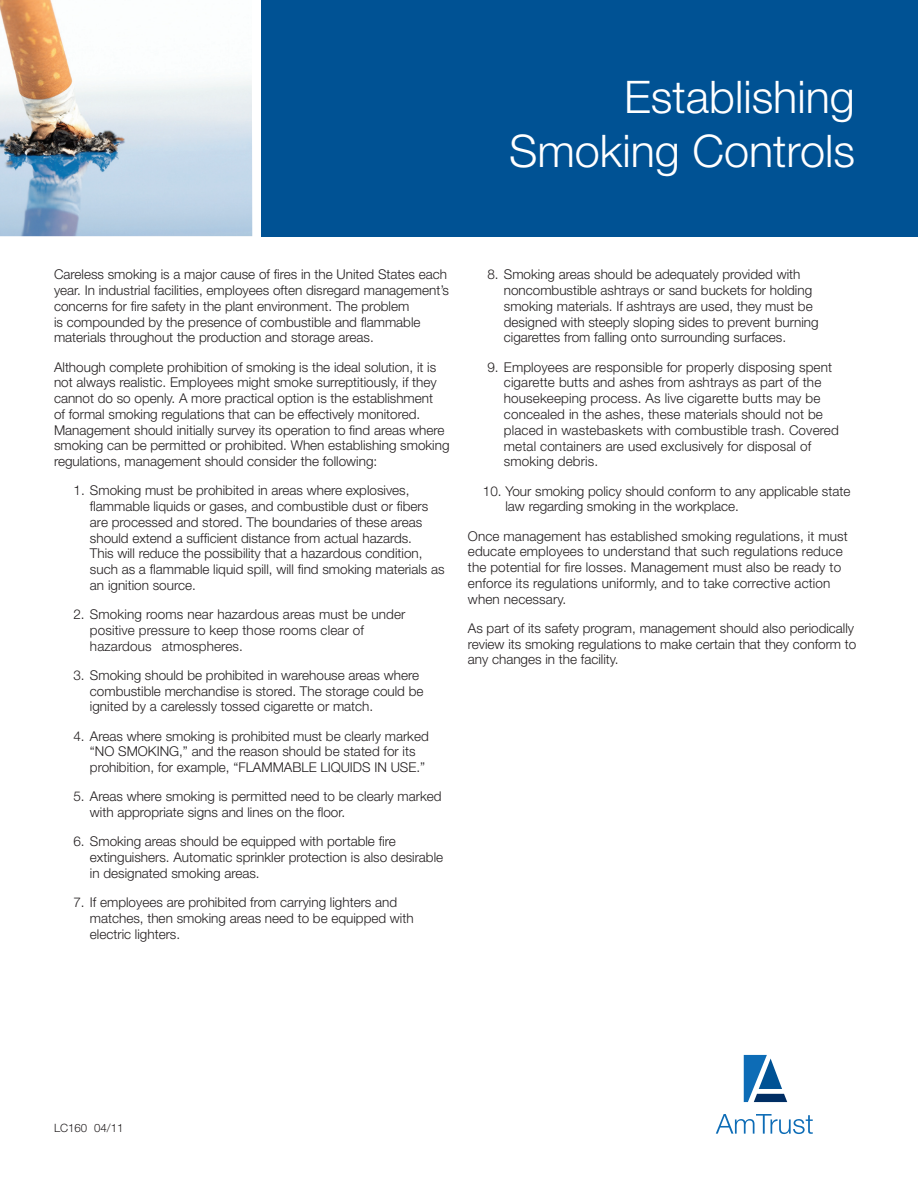
<style>
.page{position:relative;width:918px;height:1188px;background:#fff}
.page>*{position:absolute;margin:0;border:0;box-sizing:border-box;transform-origin:0 0}
.t1{font:300 45px/54px "Helvetica Neue";color:#fff;text-align:right}
.t2{font:300 13.5px/15.8px "Helvetica Neue";color:#231f20}
.t3{font:300 11.55px "Helvetica Neue";color:#231f20}
.t4{font:300 11.4px "Helvetica Neue";color:#231f20}
</style>
<div class="page">
<svg style="left:716px;top:1114px;width:97px;height:20px"></svg>
<svg style="left:744px;top:1055px;width:43px;height:47px"></svg>
<img style="left:0;top:0;width:252px;height:236px">
<div style="left:262px;top:0;width:656px;height:236px;background:#005294"></div>
<h1 class="t1" style="left:509px;top:69px;width:347px">Establishing<br>Smoking Controls</h1>
<p class="t2" style="left:54px;top:266px;width:397px">Careless smoking is a major cause of fires in the United States each year. In industrial facilities, employees often disregard management’s concerns for fire safety in the plant environment. The problem<br>is compounded by the presence of combustible and flammable materials throughout the production and storage areas.</p>
<p class="t2" style="left:54px;top:359px;width:397px">Although complete prohibition of smoking is the ideal solution, it is not always realistic. Employees might smoke surreptitiously, if they cannot do so openly. A more practical option is the establishment<br>of formal smoking regulations that can be effectively monitored.<br>Management should initially survey its operation to find areas where smoking can be permitted or prohibited. When establishing smoking regulations, management should consider the following:</p>
<p class="t2" style="left:90px;top:482px;width:356px;text-indent:-16px">1. Smoking must be prohibited in areas where explosives, flammable liquids or gases, and combustible dust or fibers are processed and stored. The boundaries of these areas should extend a sufficient distance from actual hazards.<br>This will reduce the possibility that a hazardous condition, such as a flammable liquid spill, will find smoking materials as an ignition source.</p>
<p class="t2" style="left:90px;top:606px;width:317px;text-indent:-16px">2. Smoking rooms near hazardous areas must be under positive pressure to keep those rooms clear of hazardous atmospheres.</p>
<p class="t2" style="left:90px;top:667px;width:335px;text-indent:-16px">3. Smoking should be prohibited in warehouse areas where combustible merchandise is stored. The storage could be ignited by a carelessly tossed cigarette or match.</p>
<p class="t2" style="left:90px;top:728px;width:340px;text-indent:-16px">4. Areas where smoking is prohibited must be clearly marked “NO SMOKING,” and the reason should be stated for its prohibition, for example, “FLAMMABLE LIQUIDS IN USE.”</p>
<p class="t2" style="left:90px;top:788px;width:353px;text-indent:-16px">5. Areas where smoking is permitted need to be clearly marked with appropriate signs and lines on the floor.</p>
<p class="t2" style="left:90px;top:833px;width:355px;text-indent:-16px">6. Smoking areas should be equipped with portable fire extinguishers. Automatic sprinkler protection is also desirable in designated smoking areas.</p>
<p class="t2" style="left:90px;top:894px;width:325px;text-indent:-16px">7. If employees are prohibited from carrying lighters and matches, then smoking areas need to be equipped with electric lighters.</p>
<p class="t2" style="left:504px;top:266px;width:316px;text-indent:-16px">8. Smoking areas should be adequately provided with noncombustible ashtrays or sand buckets for holding smoking materials. If ashtrays are used, they must be designed with steeply sloping sides to prevent burning cigarettes from falling onto surrounding surfaces.</p>
<p class="t2" style="left:504px;top:359px;width:336px;text-indent:-16px">9. Employees are responsible for properly disposing spent cigarette butts and ashes from ashtrays as part of the housekeeping process. As live cigarette butts may be concealed in the ashes, these materials should not be placed in wastebaskets with combustible trash. Covered metal containers are used exclusively for disposal of smoking debris.</p>
<p class="t2" style="left:505px;top:483px;width:347px;text-indent:-23px">10. Your smoking policy should conform to any applicable state law regarding smoking in the workplace.</p>
<p class="t2" style="left:468px;top:528px;width:382px">Once management has established smoking regulations, it must educate employees to understand that such regulations reduce the potential for fire losses. Management must also be ready to enforce its regulations uniformly, and to take corrective action when necessary.</p>
<p class="t2" style="left:468px;top:620px;width:390px">As part of its safety program, management should also periodically review its smoking regulations to make certain that they conform to any changes in the facility.</p>
<p class="t4" style="left:54px;top:1121px;width:35px">LC160</p>
<p class="t3" style="left:94px;top:1121px;width:31px">04/11</p>
</div>
